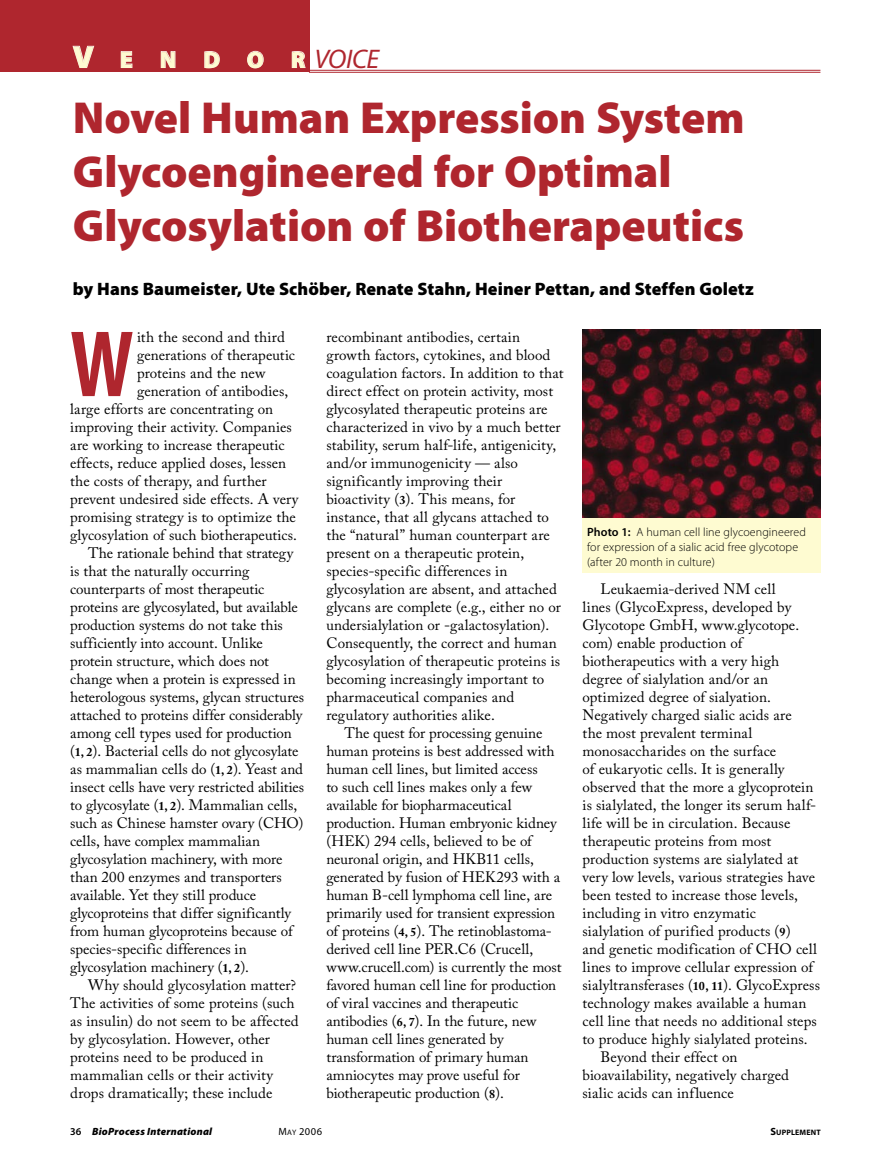
<style>
.page{position:relative;width:891px;height:1168px;background:#fff}
.page>*{position:absolute;margin:0;border:0;box-sizing:border-box;transform-origin:0 0}
.t1{font:700 95.1px "Myriad Pro";color:#af262e;scale:.75 1}
.t2{font:900 45px/54px "Myriad Pro";letter-spacing:-.005em;color:#af262e}
.t3{font:900 23.7px "Myriad Pro";color:#fefbd1}
.t4{font:900 18px "Myriad Pro";color:#000}
.t5{font:15px/18px "Adobe Caslon Pro";color:#000}
.t6{font:300 12px/15px "Myriad Pro";letter-spacing:.005em;color:#000}
.t7{font:italic 900 10.5px "Myriad Pro";letter-spacing:.02em;color:#000}
.t8{font:10.5px "Myriad Pro";color:#000}
.t9{font:700 7.8px "Myriad Pro";letter-spacing:.02em;color:#000}
.s1{font-size:31.5px}
.s2{font-weight:400;font-style:italic;font-size:27px;color:#af262e}
.s3{font-weight:700;font-size:12px}
.s4{font-weight:600}
.s5{font-weight:600;font-style:normal}
.s6{font-size:7.8px}
.s7{font-size:10.5px}
</style>
<div class="page">
<div style="left:0;top:0;width:310px;height:72px;background:#af262e"></div>
<svg style="left:72px;top:46px;width:23px;height:22px"></svg>
<svg style="left:121px;top:51px;width:12px;height:17px"></svg>
<svg style="left:161px;top:51px;width:15px;height:17px"></svg>
<svg style="left:204px;top:51px;width:16px;height:17px"></svg>
<svg style="left:247px;top:51px;width:17px;height:18px"></svg>
<svg style="left:292px;top:51px;width:14px;height:17px"></svg>
<hr style="left:309px;top:70px;width:511px;height:1px;background:#af262e">
<hr style="left:309px;top:72px;width:511px;height:1px;background:#af262e">
<div style="left:583px;top:329px;width:238px;height:243px;background:#fefbd1"></div>
<img style="left:583px;top:329px;width:237px;height:188px">
<h3 class="t3" style="left:73px;top:46px;width:308px"><span class="s1">V</span> E N D O R<span class="s2">VOICE</span></h3>
<h2 class="t2" style="left:73px;top:91px;width:673px">Novel Human Expression System<br>Glycoengineered for Optimal<br>Glycosylation of Biotherapeutics</h2>
<p class="t4" style="left:73px;top:278px;width:682px">by Hans Baumeister, Ute Schöber, Renate Stahn, Heiner Pettan, and Steffen Goletz</p>
<h1 class="t1" style="left:70px;top:311px;width:86px">W</h1>
<p class="t5" style="left:137px;top:328px;width:149px">ith the second and third</p>
<p class="t5" style="left:326px;top:328px;width:239px">recombinant antibodies, certain growth factors, cytokines, and blood coagulation factors. In addition to that direct effect on protein activity, most glycosylated therapeutic proteins are characterized in vivo by a much better stability, serum half-life, antigenicity, and/or immunogenicity — also significantly improving their bioactivity (<span class="s3">3</span>). This means, for instance, that all glycans attached to the “natural” human counterpart are present on a therapeutic protein, species-specific differences in glycosylation are absent, and attached glycans are complete (e.g., either no or undersialylation or -galactosylation).<br>Consequently, the correct and human glycosylation of therapeutic proteins is becoming increasingly important to pharmaceutical companies and regulatory authorities alike.</p>
<p class="t5" style="left:326px;top:724px;width:237px;text-indent:18px">The quest for processing genuine human proteins is best addressed with human cell lines, but limited access<br>to such cell lines makes only a few available for biopharmaceutical production. Human embryonic kidney (HEK) 294 cells, believed to be of neuronal origin, and HKB11 cells, generated by fusion of HEK293 with a human B-cell lymphoma cell line, are primarily used for transient expression of proteins (<span class="s3">4, 5</span>). The retinoblastoma&shy;derived cell line PER.C6 (Crucell, www.crucell.com) is currently the most favored human cell line for production of viral vaccines and therapeutic antibodies (<span class="s3">6, 7</span>). In the future, new human cell lines generated by transformation of primary human amniocytes may prove useful for biotherapeutic production (<span class="s3">8</span>).</p>
<p class="t5" style="left:137px;top:346px;width:160px">generations of therapeutic</p>
<p class="t5" style="left:137px;top:364px;width:130px">proteins and the new</p>
<p class="t5" style="left:137px;top:382px;width:153px">generation of antibodies,</p>
<p class="t5" style="left:70px;top:400px;width:205px">large efforts are concentrating on</p>
<p class="t5" style="left:70px;top:418px;width:223px">improving their activity. Companies</p>
<p class="t5" style="left:70px;top:436px;width:216px">are working to increase therapeutic</p>
<p class="t5" style="left:70px;top:454px;width:217px">effects, reduce applied doses, lessen</p>
<p class="t5" style="left:70px;top:472px;width:198px">the costs of therapy, and further</p>
<p class="t5" style="left:70px;top:490px;width:230px">prevent undesired side effects. A very</p>
<p class="t5" style="left:70px;top:508px;width:227px">promising strategy is to optimize the</p>
<p class="t5" style="left:70px;top:526px;width:228px">glycosylation of such biotherapeutics.</p>
<p class="t5" style="left:88px;top:544px;width:207px">The rationale behind that strategy</p>
<p class="t5" style="left:70px;top:562px;width:181px">is that the naturally occurring</p>
<p class="t5" style="left:70px;top:580px;width:196px">counterparts of most therapeutic</p>
<p class="t5" style="left:70px;top:598px;width:229px">proteins are glycosylated, but available</p>
<p class="t5" style="left:70px;top:616px;width:214px">production systems do not take this</p>
<p class="t5" style="left:70px;top:634px;width:194px">sufficiently into account. Unlike</p>
<p class="t5" style="left:70px;top:652px;width:200px">protein structure, which does not</p>
<p class="t5" style="left:70px;top:670px;width:227px">change when a protein is expressed in</p>
<p class="t5" style="left:70px;top:688px;width:235px">heterologous systems, glycan structures</p>
<p class="t5" style="left:70px;top:706px;width:234px">attached to proteins differ considerably</p>
<p class="t5" style="left:70px;top:724px;width:223px">among cell types used for production</p>
<p class="t5" style="left:70px;top:742px;width:230px">(<span class="s3">1, 2</span>). Bacterial cells do not glycosylate</p>
<p class="t5" style="left:70px;top:760px;width:234px">as mammalian cells do (<span class="s3">1, 2</span>). Yeast and</p>
<p class="t5" style="left:70px;top:778px;width:235px">insect cells have very restricted abilities</p>
<p class="t5" style="left:70px;top:796px;width:229px">to glycosylate (<span class="s3">1, 2</span>). Mammalian cells,</p>
<p class="t5" style="left:70px;top:814px;width:235px">such as Chinese hamster ovary (CHO)</p>
<p class="t5" style="left:70px;top:832px;width:191px">cells, have complex mammalian</p>
<p class="t5" style="left:70px;top:850px;width:214px">glycosylation machinery, with more</p>
<p class="t5" style="left:70px;top:868px;width:213px">than 200 enzymes and transporters</p>
<p class="t5" style="left:70px;top:886px;width:187px">available. Yet they still produce</p>
<p class="t5" style="left:70px;top:904px;width:222px">glycoproteins that differ significantly</p>
<p class="t5" style="left:70px;top:922px;width:224px">from human glycoproteins because of</p>
<p class="t5" style="left:70px;top:940px;width:178px">species-specific differences in</p>
<p class="t5" style="left:70px;top:958px;width:180px">glycosylation machinery (<span class="s3">1, 2</span>).</p>
<p class="t5" style="left:88px;top:976px;width:209px">Why should glycosylation matter?</p>
<p class="t5" style="left:70px;top:994px;width:226px">The activities of some proteins (such</p>
<p class="t5" style="left:70px;top:1012px;width:230px">as insulin) do not seem to be affected</p>
<p class="t5" style="left:70px;top:1030px;width:201px">by glycosylation. However, other</p>
<p class="t5" style="left:70px;top:1048px;width:195px">proteins need to be produced in</p>
<p class="t5" style="left:70px;top:1066px;width:204px">mammalian cells or their activity</p>
<p class="t5" style="left:70px;top:1084px;width:204px">drops dramatically; these include</p>
<p class="t6" style="left:587px;top:524px;width:220px"><span class="s4">Photo 1:</span> A human cell line glycoengineered for expression of a sialic acid free glycotope (after 20 month in culture)</p>
<p class="t5" style="left:601px;top:580px;width:177px">Leukaemia-derived NM cell</p>
<p class="t5" style="left:583px;top:598px;width:210px">lines (GlycoExpress, developed by</p>
<p class="t5" style="left:583px;top:616px;width:218px">Glycotope GmbH, www.glycotope.</p>
<p class="t5" style="left:583px;top:634px;width:161px">com) enable production of</p>
<p class="t5" style="left:583px;top:652px;width:198px">biotherapeutics with a very high</p>
<p class="t5" style="left:583px;top:670px;width:187px">degree of sialylation and/or an</p>
<p class="t5" style="left:583px;top:688px;width:190px">optimized degree of sialyation.</p>
<p class="t5" style="left:583px;top:706px;width:211px">Negatively charged sialic acids are</p>
<p class="t5" style="left:583px;top:724px;width:171px">the most prevalent terminal</p>
<p class="t5" style="left:583px;top:742px;width:195px">monosaccharides on the surface</p>
<p class="t5" style="left:583px;top:760px;width:203px">of eukaryotic cells. It is generally</p>
<p class="t5" style="left:583px;top:778px;width:232px">observed that the more a glycoprotein</p>
<p class="t5" style="left:583px;top:796px;width:235px">is sialylated, the longer its serum half-</p>
<p class="t5" style="left:583px;top:814px;width:209px">life will be in circulation. Because</p>
<p class="t5" style="left:583px;top:832px;width:190px">therapeutic proteins from most</p>
<p class="t5" style="left:583px;top:850px;width:217px">production systems are sialylated at</p>
<p class="t5" style="left:583px;top:868px;width:234px">very low levels, various strategies have</p>
<p class="t5" style="left:583px;top:886px;width:217px">been tested to increase those levels,</p>
<p class="t5" style="left:583px;top:904px;width:175px">including in vitro enzymatic</p>
<p class="t5" style="left:583px;top:922px;width:210px">sialylation of purified products (<span class="s3">9</span>)</p>
<p class="t5" style="left:583px;top:940px;width:236px">and genetic modification of CHO cell</p>
<p class="t5" style="left:583px;top:958px;width:232px">lines to improve cellular expression of</p>
<p class="t5" style="left:583px;top:976px;width:239px">sialyltransferases (<span class="s3">10, 11</span>). GlycoExpress</p>
<p class="t5" style="left:583px;top:994px;width:225px">technology makes available a human</p>
<p class="t5" style="left:583px;top:1012px;width:236px">cell line that needs no additional steps</p>
<p class="t5" style="left:583px;top:1030px;width:227px">to produce highly sialylated proteins.</p>
<p class="t5" style="left:601px;top:1048px;width:138px">Beyond their effect on</p>
<p class="t5" style="left:583px;top:1066px;width:208px">bioavailability, negatively charged</p>
<p class="t5" style="left:583px;top:1084px;width:153px">sialic acids can influence</p>
<p class="t7" style="left:70px;top:1125px;width:143px"><span class="s5">36</span> BioProcess International</p>
<p class="t8" style="left:278px;top:1126px;width:45px">M<span class="s6">AY</span> 2006</p>
<p class="t9" style="left:770px;top:1128px;width:52px"><span class="s7">S</span>UPPLEMENT</p>
</div>
